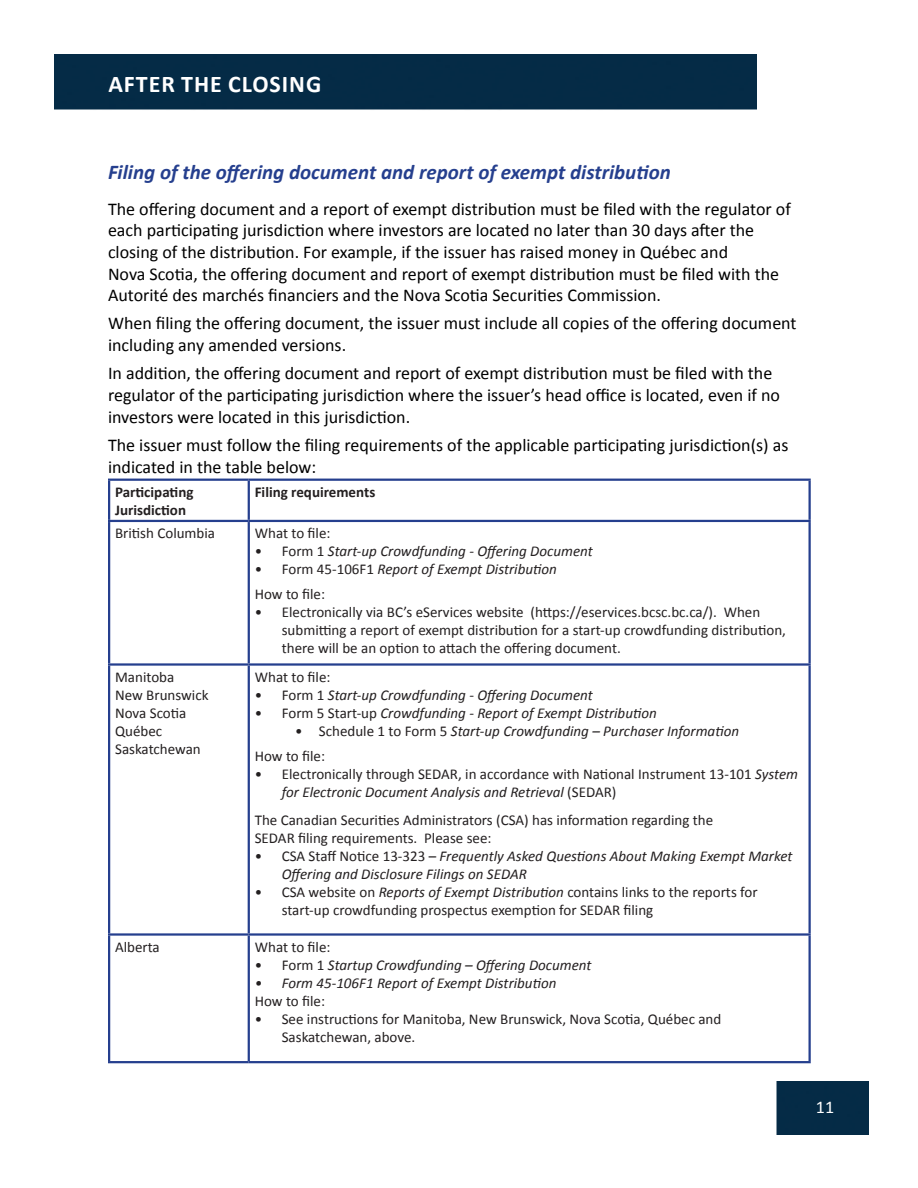
<style>
.page{position:relative;width:918px;height:1188px;background:#fff}
.page>*{position:absolute;margin:0;border:0;box-sizing:border-box;transform-origin:0 0}
.t1{font:700 24px "Calibri";letter-spacing:.04em;color:#fff}
.t2{font:italic 700 21px "Calibri";color:#253f8e}
.t3{font:18px/21.6px "Calibri";color:#000}
.t4{font:18px "Calibri";color:#fff}
.t5{font:15px/18px "Calibri";color:#231f20}
.t6{font:italic 15px/18px "Calibri";color:#231f20}
.t7{font:700 15px/18px "Calibri";color:#231f20}
.s1{font-style:normal}
.s2{font-style:italic}
</style>
<div class="page">
<div style="left:776px;top:1082px;width:92px;height:52px;background:#052b46"></div>
<div style="left:54px;top:54px;width:703px;height:56px;background:#052b46"></div>
<hr style="left:108px;top:479px;width:141px;height:2px;background:#253f8e">
<hr style="left:108px;top:481px;width:2px;height:39px;background:#253f8e">
<hr style="left:249px;top:479px;width:562px;height:2px;background:#253f8e">
<hr style="left:248px;top:481px;width:2px;height:39px;background:#253f8e">
<hr style="left:808px;top:481px;width:3px;height:39px;background:#253f8e">
<hr style="left:108px;top:520px;width:141px;height:2px;background:#253f8e">
<hr style="left:108px;top:522px;width:2px;height:141px;background:#253f8e">
<hr style="left:249px;top:520px;width:562px;height:2px;background:#253f8e">
<hr style="left:248px;top:522px;width:2px;height:141px;background:#253f8e">
<hr style="left:808px;top:522px;width:3px;height:141px;background:#253f8e">
<hr style="left:108px;top:663px;width:141px;height:3px;background:#253f8e">
<hr style="left:108px;top:666px;width:2px;height:267px;background:#253f8e">
<hr style="left:249px;top:663px;width:562px;height:3px;background:#253f8e">
<hr style="left:248px;top:666px;width:2px;height:267px;background:#253f8e">
<hr style="left:808px;top:666px;width:3px;height:267px;background:#253f8e">
<hr style="left:108px;top:933px;width:141px;height:3px;background:#253f8e">
<hr style="left:108px;top:936px;width:2px;height:125px;background:#253f8e">
<hr style="left:249px;top:933px;width:562px;height:3px;background:#253f8e">
<hr style="left:248px;top:936px;width:2px;height:125px;background:#253f8e">
<hr style="left:808px;top:936px;width:3px;height:125px;background:#253f8e">
<hr style="left:108px;top:1061px;width:141px;height:2px;background:#253f8e">
<hr style="left:249px;top:1061px;width:562px;height:2px;background:#253f8e">
<p class="t1" style="left:108px;top:68px;width:214px">AFTER THE CLOSING</p>
<p class="t2" style="left:108px;top:158px;width:564px">Filing of the offering document and report of exempt distribution</p>
<p class="t3" style="left:108px;top:198px;width:684px">The offering document and a report of exempt distribution must be filed with the regulator of each participating jurisdiction where investors are located no later than 30 days after the closing of the distribution. For example, if the issuer has raised money in Québec and<br>Nova Scotia, the offering document and report of exempt distribution must be filed with the Autorité des marchés financiers and the Nova Scotia Securities Commission.</p>
<p class="t3" style="left:108px;top:313px;width:690px">When filing the offering document, the issuer must include all copies of the offering document including any amended versions.</p>
<p class="t3" style="left:108px;top:363px;width:674px">In addition, the offering document and report of exempt distribution must be filed with the regulator of the participating jurisdiction where the issuer’s head office is located, even if no investors were located in this jurisdiction.</p>
<p class="t3" style="left:108px;top:434px;width:682px">The issuer must follow the filing requirements of the applicable participating jurisdiction(s) as indicated in the table below:</p>
<p class="t7" style="left:115px;top:483px;width:80px">Participating<br>Jurisdiction</p>
<p class="t7" style="left:255px;top:483px;width:122px">Filing requirements</p>
<p class="t5" style="left:115px;top:524px;width:102px">British Columbia</p>
<p class="t5" style="left:255px;top:524px;width:77px">What to file:</p>
<p class="t6" style="left:255px;top:542px;width:340px"><span class="s1">• Form 1</span> Start-up Crowdfunding - Offering Document</p>
<p class="t6" style="left:255px;top:560px;width:304px"><span class="s1">• Form 45-106F1</span> Report of Exempt Distribution</p>
<p class="t5" style="left:255px;top:585px;width:72px">How to file:</p>
<p class="t5" style="left:282px;top:603px;width:506px;text-indent:-27px">• Electronically via BC’s eServices website (https://eservices.bcsc.bc.ca/). When submitting a report of exempt distribution for a start-up crowdfunding distribution, there will be an option to attach the offering document.</p>
<p class="t5" style="left:115px;top:668px;width:61px">Manitoba</p>
<p class="t5" style="left:115px;top:686px;width:95px">New Brunswick</p>
<p class="t5" style="left:115px;top:704px;width:73px">Nova Scotia</p>
<p class="t5" style="left:115px;top:722px;width:49px">Québec</p>
<p class="t5" style="left:115px;top:740px;width:87px">Saskatchewan</p>
<p class="t5" style="left:255px;top:668px;width:77px">What to file:</p>
<p class="t6" style="left:255px;top:685px;width:340px"><span class="s1">• Form 1</span> Start-up Crowdfunding - Offering Document</p>
<p class="t6" style="left:255px;top:703px;width:404px"><span class="s1">• Form 5 Start-up</span> Crowdfunding - Report of Exempt Distribution</p>
<p class="t6" style="left:295px;top:721px;width:445px"><span class="s1">• Schedule 1 to Form 5</span> Start-up Crowdfunding – Purchaser Information</p>
<p class="t5" style="left:255px;top:747px;width:72px">How to file:</p>
<p class="t5" style="left:282px;top:765px;width:518px;text-indent:-27px">• Electronically through SEDAR, in accordance with National Instrument 13-101 <span class="s2">System for Electronic Document Analysis and Retrieval</span> (SEDAR)</p>
<p class="t5" style="left:255px;top:811px;width:460px">The Canadian Securities Administrators (CSA) has information regarding the<br>SEDAR filing requirements. Please see:</p>
<p class="t6" style="left:282px;top:847px;width:512px;text-indent:-27px"><span class="s1">• CSA Staff Notice 13-323 –</span> Frequently Asked Questions About Making Exempt Market<br>Offering and Disclosure Filings on SEDAR</p>
<p class="t5" style="left:282px;top:883px;width:477px;text-indent:-27px">• CSA website on <span class="s2">Reports of Exempt Distribution</span> contains links to the reports for start-up crowdfunding prospectus exemption for SEDAR filing</p>
<p class="t5" style="left:115px;top:938px;width:46px">Alberta</p>
<p class="t5" style="left:255px;top:938px;width:77px">What to file:</p>
<p class="t6" style="left:255px;top:955px;width:338px"><span class="s1">• Form 1</span> Startup Crowdfunding – Offering Document</p>
<p class="t6" style="left:255px;top:973px;width:303px">• Form 45-106F1 Report of Exempt Distribution</p>
<p class="t5" style="left:255px;top:992px;width:72px">How to file:</p>
<p class="t5" style="left:282px;top:1010px;width:441px;text-indent:-27px">• See instructions for Manitoba, New Brunswick, Nova Scotia, Québec and<br>Saskatchewan, above.</p>
<p class="t4" style="left:816px;top:1096px;width:20px">11</p>
</div>
